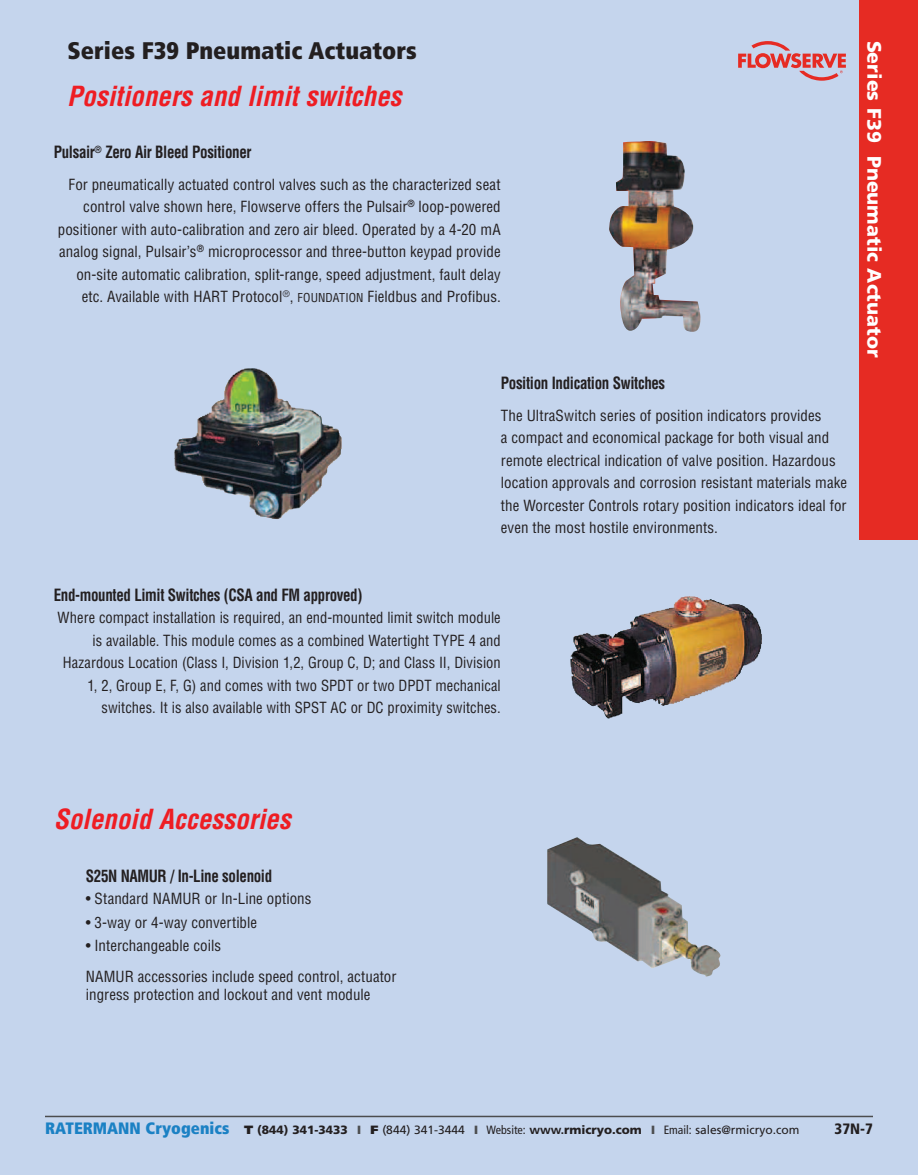
<style>
.page{position:relative;width:918px;height:1175px;background:#fff}
.page>*{position:absolute;margin:0;border:0;box-sizing:border-box;transform-origin:0 0}
.t1{font:italic 700 condensed 27px "Helvetica";color:#ee1d23}
.t2{font:900 condensed 24px "Frutiger";color:#231f20}
.t3{font:900 19.5px "Frutiger";color:#fff}
.t4{font:700 condensed 16.5px "Helvetica";letter-spacing:-.025em;color:#231f20;scale:.91 1}
.t5{font:condensed 15px/22.5px "Helvetica";letter-spacing:.005em;color:#231f20;text-align:right}
.t6{font:900 condensed 15px "Frutiger";color:#231f20}
.t7{font:12px "Frutiger";color:#231f20}
.s1{font-size:12px}
.s2{font-weight:900;font-stretch:condensed;font-size:16.5px;color:#1b81c4}
.s3{font-weight:900}
.s4{color:#4c4d4f}
.s5{font-stretch:condensed}
.s6{font-weight:700}
</style>
<div class="page">
<div style="left:0;top:0;width:918px;height:1174px;background:#c5d5ed"></div>
<hr style="left:45px;top:1115px;width:828px;height:2px;background:#4c4d4f">
<div style="left:860px;top:0;width:58px;height:540px;background:#e62b23"></div>
<svg style="left:738px;top:41px;width:108px;height:40px"></svg>
<img style="left:570px;top:596px;width:119px;height:122px">
<img style="left:174px;top:368px;width:165px;height:151px">
<img style="left:609px;top:141px;width:92px;height:191px">
<img style="left:547px;top:837px;width:174px;height:140px">
<h2 class="t2" style="left:68px;top:40px;width:351px">Series F39 Pneumatic Actuators</h2>
<h1 class="t1" style="left:67px;top:81px;width:336px">Positioners and limit switches</h1>
<p class="t4" style="left:54px;top:143px;width:219px">Pulsair<sup>®</sup> Zero Air Bleed Positioner</p>
<p class="t5" style="left:58px;top:173px;width:444px">For pneumatically actuated control valves such as the characterized seat control valve shown here, Flowserve offers the Pulsair<sup>®</sup> loop-powered positioner with auto-calibration and zero air bleed. Operated by a 4-20 mA analog signal, Pulsair’s<sup>®</sup> microprocessor and three-button keypad provide on-site automatic calibration, split-range, speed adjustment, fault delay etc. Available with HART Protocol<sup>®</sup>, <span class="s1">FOUNDATION</span> Fieldbus and Profibus.</p>
<p class="t4" style="left:501px;top:374px;width:182px">Position Indication Switches</p>
<p class="t5" style="left:501px;top:404px;width:348px;text-align:left">The UltraSwitch series of position indicators provides<br>a compact and economical package for both visual and remote electrical indication of valve position. Hazardous location approvals and corrosion resistant materials make the Worcester Controls rotary position indicators ideal for even the most hostile environments.</p>
<h3 class="t3" style="left:882px;top:40px;width:318px;rotate:90deg">Series F39 Pneumatic Actuator</h3>
<p class="t4" style="left:54px;top:585px;width:341px">End-mounted Limit Switches (CSA and FM approved)</p>
<p class="t5" style="left:58px;top:607px;width:445px">Where compact installation is required, an end-mounted limit switch module is available. This module comes as a combined Watertight TYPE 4 and Hazardous Location (Class I, Division 1,2, Group C, D; and Class II, Division 1, 2, Group E, F, G) and comes with two SPDT or two DPDT mechanical switches. It is also available with SPST AC or DC proximity switches.</p>
<h1 class="t1" style="left:54px;top:804px;width:238px">Solenoid Accessories</h1>
<p class="t4" style="left:86px;top:866px;width:206px">S25N NAMUR / In-Line solenoid</p>
<p class="t5" style="left:86px;top:888px;width:227px">• Standard NAMUR or In-Line options</p>
<p class="t5" style="left:86px;top:911px;width:173px">• 3-way or 4-way convertible</p>
<p class="t5" style="left:86px;top:930px;width:312px;line-height:30.8px;text-align:left">• Interchangeable coils<br>NAMUR accessories include speed control, actuator</p>
<p class="t5" style="left:86px;top:983px;width:286px">ingress protection and lockout and vent module</p>
<p class="t7" style="left:45px;top:1125px;width:756px"><span class="s2">RATERMANN Cryogenics</span> <span class="s3">T</span> <span class="s3">(844) 341-3433</span> <span class="s4">❙</span> <span class="s3">F</span> (844) 341-3444 <span class="s4">❙</span> <span class="s5">Website:</span> <span class="s6">www.</span><span class="s3">rmicryo.com</span> <span class="s4">❙</span> <span class="s5">Email:</span> sales@rmicryo.com</p>
<p class="t6" style="left:835px;top:1123px;width:40px">37N-7</p>
</div>
